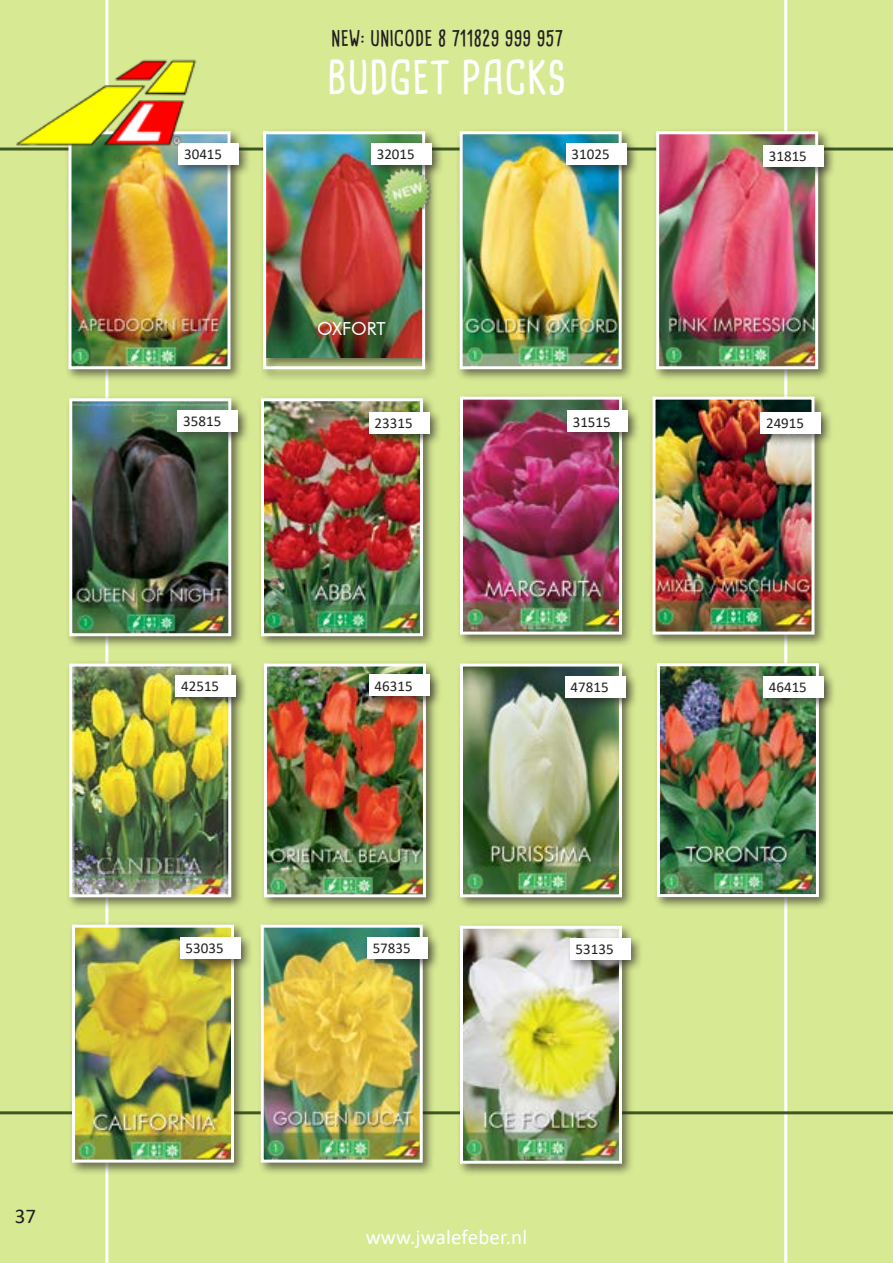
<style>
.page{position:relative;width:893px;height:1263px;background:#d7e993}
.page>*{position:absolute;margin:0;border:0;box-sizing:border-box;transform-origin:0 0}
.t1{font:700 45px "Cardenio Modern";color:#fff}
.t2{font:700 21px "Cardenio Modern";color:#231f20}
.t3{font:21px "Calibri";letter-spacing:.01em;color:#fff}
.t4{font:21px "Calibri";color:#231f20}
.t5{font:18px "Futura BT";color:#fff}
.t6{font:15px "Calibri";color:#231f20}
</style>
<div class="page">
<hr style="left:105px;top:0;width:3px;height:1263px;background:#fff">
<hr style="left:784px;top:0;width:3px;height:1263px;background:#fff">
<hr style="left:0;top:1111px;width:893px;height:3px;background:#3e5823">
<hr style="left:0;top:148px;width:893px;height:3px;background:#3e5823">
<div style="left:653px;top:659px;width:178px;height:250px;background:#231f20;opacity:.6"></div>
<img style="left:661px;top:667px;width:154px;height:226px">
<div style="left:657px;top:663px;width:162px;height:234px;border:3px solid #fff"></div>
<div style="left:65px;top:659px;width:178px;height:250px;background:#231f20;opacity:.6"></div>
<img style="left:73px;top:667px;width:154px;height:226px">
<div style="left:69px;top:663px;width:162px;height:234px;border:3px solid #fff"></div>
<div style="left:456px;top:659px;width:178px;height:250px;background:#231f20;opacity:.6"></div>
<img style="left:464px;top:667px;width:154px;height:226px">
<div style="left:460px;top:663px;width:162px;height:234px;border:3px solid #fff"></div>
<div style="left:260px;top:659px;width:178px;height:250px;background:#231f20;opacity:.6"></div>
<img style="left:268px;top:667px;width:154px;height:226px">
<div style="left:264px;top:663px;width:162px;height:234px;border:3px solid #fff"></div>
<div style="left:456px;top:393px;width:178px;height:254px;background:#231f20;opacity:.6"></div>
<img style="left:464px;top:401px;width:154px;height:230px">
<div style="left:460px;top:397px;width:162px;height:238px;border:3px solid #fff"></div>
<div style="left:652px;top:127px;width:178px;height:255px;background:#231f20;opacity:.6"></div>
<img style="left:660px;top:135px;width:154px;height:230px">
<div style="left:656px;top:131px;width:162px;height:238px;border:3px solid #fff"></div>
<div style="left:648px;top:393px;width:179px;height:254px;background:#231f20;opacity:.6"></div>
<img style="left:656px;top:401px;width:154px;height:230px">
<div style="left:652px;top:397px;width:162px;height:238px;border:3px solid #fff"></div>
<div style="left:257px;top:394px;width:178px;height:255px;background:#231f20;opacity:.6"></div>
<img style="left:265px;top:402px;width:154px;height:230px">
<div style="left:261px;top:398px;width:162px;height:238px;border:3px solid #fff"></div>
<div style="left:456px;top:922px;width:178px;height:254px;background:#231f20;opacity:.6"></div>
<img style="left:464px;top:930px;width:154px;height:230px">
<div style="left:460px;top:926px;width:162px;height:238px;border:3px solid #fff"></div>
<div style="left:257px;top:921px;width:178px;height:254px;background:#231f20;opacity:.6"></div>
<img style="left:265px;top:929px;width:154px;height:229px">
<div style="left:261px;top:925px;width:162px;height:237px;border:3px solid #fff"></div>
<div style="left:68px;top:921px;width:178px;height:254px;background:#231f20;opacity:.6"></div>
<img style="left:76px;top:929px;width:154px;height:229px">
<div style="left:72px;top:925px;width:162px;height:237px;border:3px solid #fff"></div>
<div style="left:759px;top:672px;width:77px;height:38px;background:#231f20;opacity:.6"></div>
<div style="left:763px;top:676px;width:61px;height:21px;background:#fff"></div>
<div style="left:171px;top:671px;width:77px;height:38px;background:#231f20;opacity:.6"></div>
<div style="left:175px;top:675px;width:61px;height:21px;background:#fff"></div>
<div style="left:566px;top:934px;width:77px;height:38px;background:#231f20;opacity:.6"></div>
<div style="left:570px;top:938px;width:60px;height:21px;background:#fff"></div>
<div style="left:176px;top:933px;width:77px;height:38px;background:#231f20;opacity:.6"></div>
<div style="left:180px;top:937px;width:60px;height:21px;background:#fff"></div>
<div style="left:363px;top:933px;width:77px;height:38px;background:#231f20;opacity:.6"></div>
<div style="left:367px;top:937px;width:61px;height:21px;background:#fff"></div>
<div style="left:563px;top:407px;width:77px;height:38px;background:#231f20;opacity:.6"></div>
<div style="left:567px;top:411px;width:61px;height:21px;background:#fff"></div>
<div style="left:759px;top:141px;width:77px;height:38px;background:#231f20;opacity:.6"></div>
<div style="left:763px;top:145px;width:61px;height:21px;background:#fff"></div>
<div style="left:561px;top:672px;width:77px;height:38px;background:#231f20;opacity:.6"></div>
<div style="left:565px;top:676px;width:60px;height:22px;background:#fff"></div>
<div style="left:365px;top:671px;width:77px;height:38px;background:#231f20;opacity:.6"></div>
<div style="left:369px;top:675px;width:60px;height:21px;background:#fff"></div>
<div style="left:756px;top:408px;width:77px;height:38px;background:#231f20;opacity:.6"></div>
<div style="left:760px;top:412px;width:61px;height:21px;background:#fff"></div>
<div style="left:365px;top:408px;width:77px;height:38px;background:#231f20;opacity:.6"></div>
<div style="left:369px;top:412px;width:60px;height:21px;background:#fff"></div>
<div style="left:64px;top:127px;width:179px;height:255px;background:#231f20;opacity:.6"></div>
<img style="left:72px;top:135px;width:154px;height:230px">
<div style="left:68px;top:131px;width:162px;height:238px;border:3px solid #fff"></div>
<div style="left:456px;top:127px;width:178px;height:255px;background:#231f20;opacity:.6"></div>
<img style="left:464px;top:135px;width:154px;height:230px">
<div style="left:460px;top:131px;width:162px;height:238px;border:3px solid #fff"></div>
<div style="left:259px;top:127px;width:178px;height:255px;background:#231f20;opacity:.6"></div>
<img style="left:267px;top:135px;width:154px;height:223px">
<div style="left:263px;top:131px;width:162px;height:238px;border:3px solid #fff"></div>
<div style="left:65px;top:394px;width:178px;height:255px;background:#231f20;opacity:.6"></div>
<img style="left:73px;top:402px;width:154px;height:230px">
<div style="left:69px;top:398px;width:162px;height:238px;border:3px solid #fff"></div>
<div style="left:173px;top:407px;width:77px;height:37px;background:#231f20;opacity:.6"></div>
<div style="left:177px;top:411px;width:61px;height:21px;background:#fff"></div>
<div style="left:174px;top:140px;width:77px;height:37px;background:#231f20;opacity:.6"></div>
<div style="left:178px;top:144px;width:61px;height:21px;background:#fff"></div>
<div style="left:367px;top:140px;width:77px;height:37px;background:#231f20;opacity:.6"></div>
<div style="left:371px;top:144px;width:61px;height:21px;background:#fff"></div>
<div style="left:562px;top:140px;width:77px;height:37px;background:#231f20;opacity:.6"></div>
<div style="left:566px;top:144px;width:60px;height:21px;background:#fff"></div>
<img style="left:0;top:0;width:203px;height:220px">
<img style="left:381px;top:165px;width:53px;height:53px">
<h2 class="t4" style="left:15px;top:1201px;width:23px">37</h2>
<h2 class="t2" style="left:331px;top:24px;width:233px">NEW: UNICODE 8 711829 999 957</h2>
<h1 class="t1" style="left:327px;top:47px;width:240px">BUDGET PACKS</h1>
<p class="t6" style="left:184px;top:144px;width:40px">30415</p>
<p class="t6" style="left:377px;top:144px;width:40px">32015</p>
<p class="t6" style="left:572px;top:144px;width:40px">31025</p>
<p class="t5" style="left:317px;top:317px;width:70px">OXFORT</p>
<p class="t6" style="left:769px;top:146px;width:40px">31815</p>
<p class="t6" style="left:183px;top:411px;width:40px">35815</p>
<p class="t6" style="left:573px;top:411px;width:40px">31515</p>
<p class="t6" style="left:375px;top:413px;width:40px">23315</p>
<p class="t6" style="left:766px;top:413px;width:40px">24915</p>
<p class="t6" style="left:375px;top:675px;width:40px">46315</p>
<p class="t6" style="left:571px;top:677px;width:40px">47815</p>
<p class="t6" style="left:181px;top:675px;width:40px">42515</p>
<p class="t6" style="left:769px;top:677px;width:40px">46415</p>
<p class="t6" style="left:186px;top:937px;width:40px">53035</p>
<p class="t6" style="left:373px;top:937px;width:40px">57835</p>
<p class="t6" style="left:576px;top:938px;width:40px">53135</p>
<h2 class="t3" style="left:366px;top:1222px;width:163px">www.jwalefeber.nl</h2>
</div>
